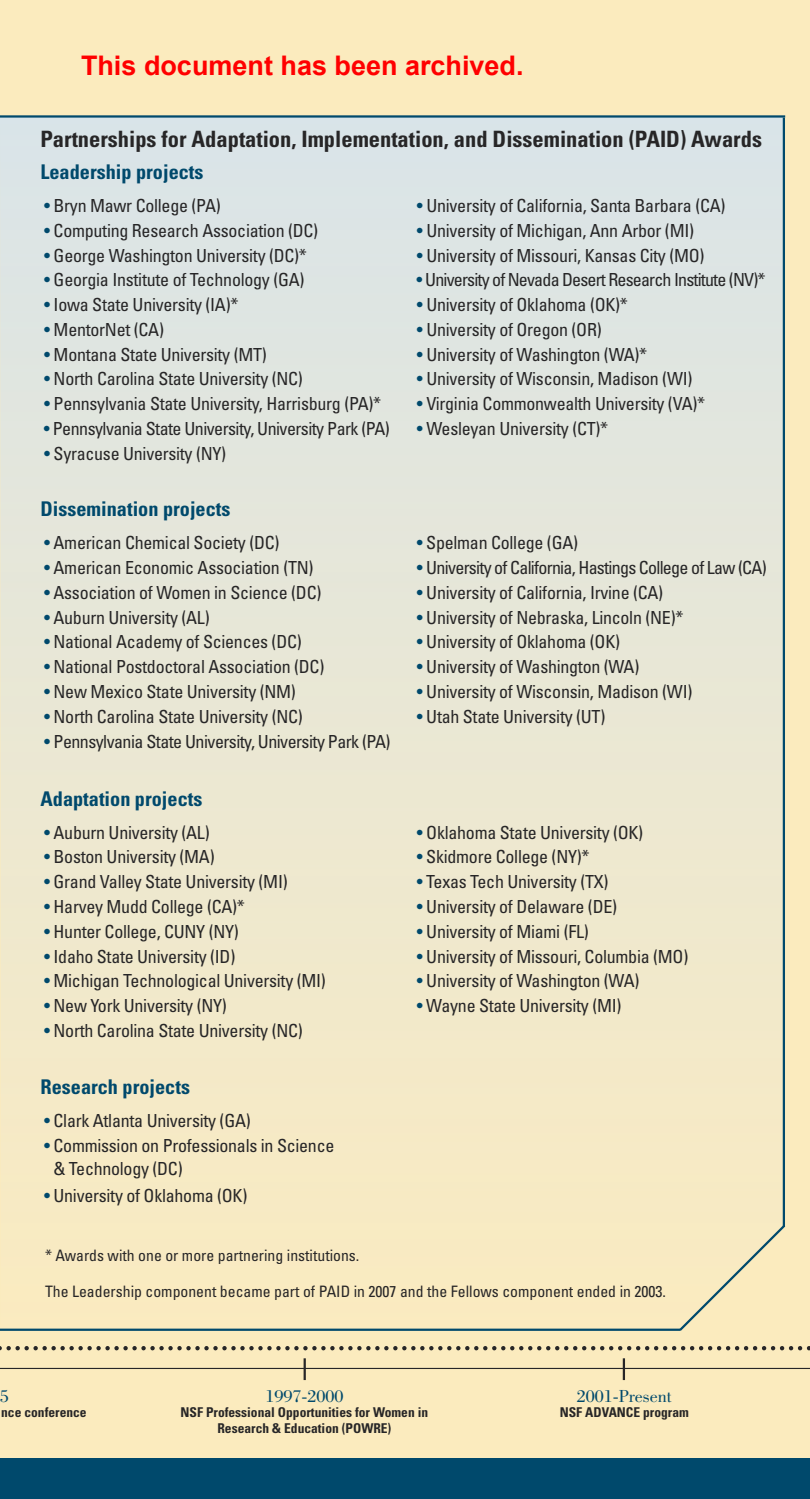
<style>
.page{position:relative;width:810px;height:1499px;background:#fff}
.page>*{position:absolute;margin:0;border:0;box-sizing:border-box;transform-origin:0 0}
.t1{font:700 27px "Arial";color:#f00}
.t2{font:700 condensed 22.5px "Univers";color:#272627}
.t3{font:700 condensed 20.25px "Univers";color:#00496c}
.t4{font:condensed 18px/22.5px "Univers";letter-spacing:-.015em;color:#272627}
.t5{font:condensed 18px "Univers";letter-spacing:-.04em;color:#272627}
.t6{font:condensed 18px "Univers";letter-spacing:-.045em;color:#272627}
.t7{font:18px "Bodoni";color:#00496c}
.t8{font:condensed 15.75px "Univers";color:#272627}
.t9{font:700 condensed 13.5px "Univers";color:#272627}
.s1{color:#00496c}
</style>
<div class="page">
<div style="left:0;top:0;width:810px;height:1498px;background:#fbebbe"></div>
<img style="left:0;top:118px;width:783px;height:1213px">
<svg style="left:0;top:1346px;width:810px;height:4px"></svg>
<hr style="left:0;top:1367px;width:810px;height:2px;background:#272627">
<hr style="left:304px;top:1358px;width:2px;height:22px;background:#272627">
<hr style="left:623px;top:1358px;width:2px;height:22px;background:#272627">
<div style="left:0;top:1458px;width:810px;height:40px;background:#00496c"></div>
<hr style="left:0;top:115px;width:785px;height:3px;background:#00496c">
<hr style="left:783px;top:118px;width:2px;height:1108px;background:#00496c">
<hr style="left:0;top:1328px;width:680px;height:2px;background:#00496c">
<svg style="left:677px;top:1222px;width:109px;height:109px"></svg>
<h1 class="t1" style="left:81px;top:47px;width:444px">This document has been archived.</h1>
<h5 class="t2" style="left:40px;top:131px;width:723px">Partnerships for Adaptation, Implementation, and Dissemination (PAID) Awards</h5>
<h5 class="t3" style="left:41px;top:164px;width:164px">Leadership projects</h5>
<p class="t4" style="left:44px;top:196px;width:178px"><span class="s1">•</span> Bryn Mawr College (PA)</p>
<p class="t4" style="left:417px;top:196px;width:310px"><span class="s1">•</span> University of California, Santa Barbara (CA)</p>
<p class="t4" style="left:44px;top:221px;width:276px"><span class="s1">•</span> Computing Research Association (DC)</p>
<p class="t4" style="left:417px;top:221px;width:279px"><span class="s1">•</span> University of Michigan, Ann Arbor (MI)</p>
<p class="t4" style="left:44px;top:245px;width:264px"><span class="s1">•</span> George Washington University (DC)*</p>
<p class="t4" style="left:417px;top:245px;width:289px"><span class="s1">•</span> University of Missouri, Kansas City (MO)</p>
<p class="t4" style="left:44px;top:270px;width:262px"><span class="s1">•</span> Georgia Institute of Technology (GA)</p>
<p class="t6" style="left:417px;top:273px;width:350px"><span class="s1">•</span> University of Nevada Desert Research Institute (NV)*</p>
<p class="t4" style="left:44px;top:295px;width:196px"><span class="s1">•</span> Iowa State University (IA)*</p>
<p class="t4" style="left:417px;top:295px;width:212px"><span class="s1">•</span> University of Oklahoma (OK)*</p>
<p class="t4" style="left:44px;top:320px;width:121px"><span class="s1">•</span> MentorNet (CA)</p>
<p class="t4" style="left:417px;top:320px;width:186px"><span class="s1">•</span> University of Oregon (OR)</p>
<p class="t4" style="left:44px;top:344px;width:224px"><span class="s1">•</span> Montana State University (MT)</p>
<p class="t4" style="left:417px;top:344px;width:232px"><span class="s1">•</span> University of Washington (WA)*</p>
<p class="t4" style="left:44px;top:369px;width:260px"><span class="s1">•</span> North Carolina State University (NC)</p>
<p class="t4" style="left:417px;top:369px;width:277px"><span class="s1">•</span> University of Wisconsin, Madison (WI)</p>
<p class="t4" style="left:44px;top:394px;width:339px"><span class="s1">•</span> Pennsylvania State University, Harrisburg (PA)*</p>
<p class="t4" style="left:417px;top:394px;width:290px"><span class="s1">•</span> Virginia Commonwealth University (VA)*</p>
<p class="t4" style="left:44px;top:419px;width:347px"><span class="s1">•</span> Pennsylvania State University, University Park (PA)</p>
<p class="t4" style="left:417px;top:419px;width:193px"><span class="s1">•</span> Wesleyan University (CT)*</p>
<p class="t4" style="left:44px;top:443px;width:184px"><span class="s1">•</span> Syracuse University (NY)</p>
<h5 class="t3" style="left:41px;top:502px;width:191px">Dissemination projects</h5>
<p class="t4" style="left:44px;top:533px;width:237px"><span class="s1">•</span> American Chemical Society (DC)</p>
<p class="t4" style="left:417px;top:533px;width:163px"><span class="s1">•</span> Spelman College (GA)</p>
<p class="t4" style="left:44px;top:558px;width:271px"><span class="s1">•</span> American Economic Association (TN)</p>
<p class="t5" style="left:417px;top:561px;width:351px"><span class="s1">•</span> University of California, Hastings College of Law (CA)</p>
<p class="t4" style="left:44px;top:583px;width:279px"><span class="s1">•</span> Association of Women in Science (DC)</p>
<p class="t4" style="left:417px;top:583px;width:248px"><span class="s1">•</span> University of California, Irvine (CA)</p>
<p class="t4" style="left:44px;top:607px;width:167px"><span class="s1">•</span> Auburn University (AL)</p>
<p class="t4" style="left:417px;top:607px;width:268px"><span class="s1">•</span> University of Nebraska, Lincoln (NE)*</p>
<p class="t4" style="left:44px;top:632px;width:259px"><span class="s1">•</span> National Academy of Sciences (DC)</p>
<p class="t4" style="left:417px;top:632px;width:205px"><span class="s1">•</span> University of Oklahoma (OK)</p>
<p class="t4" style="left:44px;top:657px;width:282px"><span class="s1">•</span> National Postdoctoral Association (DC)</p>
<p class="t4" style="left:417px;top:657px;width:224px"><span class="s1">•</span> University of Washington (WA)</p>
<p class="t4" style="left:44px;top:682px;width:253px"><span class="s1">•</span> New Mexico State University (NM)</p>
<p class="t4" style="left:417px;top:682px;width:277px"><span class="s1">•</span> University of Wisconsin, Madison (WI)</p>
<p class="t4" style="left:44px;top:706px;width:260px"><span class="s1">•</span> North Carolina State University (NC)</p>
<p class="t4" style="left:417px;top:706px;width:190px"><span class="s1">•</span> Utah State University (UT)</p>
<p class="t4" style="left:44px;top:731px;width:348px"><span class="s1">•</span> Pennsylvania State University, University Park (PA)</p>
<h5 class="t3" style="left:41px;top:791px;width:163px">Adaptation projects</h5>
<p class="t4" style="left:44px;top:822px;width:167px"><span class="s1">•</span> Auburn University (AL)</p>
<p class="t4" style="left:417px;top:822px;width:228px"><span class="s1">•</span> Oklahoma State University (OK)</p>
<p class="t4" style="left:44px;top:847px;width:172px"><span class="s1">•</span> Boston University (MA)</p>
<p class="t4" style="left:417px;top:847px;width:174px"><span class="s1">•</span> Skidmore College (NY)*</p>
<p class="t4" style="left:44px;top:872px;width:245px"><span class="s1">•</span> Grand Valley State University (MI)</p>
<p class="t4" style="left:417px;top:872px;width:193px"><span class="s1">•</span> Texas Tech University (TX)</p>
<p class="t4" style="left:44px;top:897px;width:202px"><span class="s1">•</span> Harvey Mudd College (CA)*</p>
<p class="t4" style="left:417px;top:897px;width:202px"><span class="s1">•</span> University of Delaware (DE)</p>
<p class="t4" style="left:44px;top:921px;width:196px"><span class="s1">•</span> Hunter College, CUNY (NY)</p>
<p class="t4" style="left:417px;top:921px;width:174px"><span class="s1">•</span> University of Miami (FL)</p>
<p class="t4" style="left:44px;top:946px;width:193px"><span class="s1">•</span> Idaho State University (ID)</p>
<p class="t4" style="left:417px;top:946px;width:273px"><span class="s1">•</span> University of Missouri, Columbia (MO)</p>
<p class="t4" style="left:44px;top:971px;width:283px"><span class="s1">•</span> Michigan Technological University (MI)</p>
<p class="t4" style="left:417px;top:971px;width:224px"><span class="s1">•</span> University of Washington (WA)</p>
<p class="t4" style="left:44px;top:996px;width:184px"><span class="s1">•</span> New York University (NY)</p>
<p class="t4" style="left:417px;top:996px;width:206px"><span class="s1">•</span> Wayne State University (MI)</p>
<p class="t4" style="left:44px;top:1020px;width:260px"><span class="s1">•</span> North Carolina State University (NC)</p>
<h5 class="t3" style="left:41px;top:1079px;width:151px">Research projects</h5>
<p class="t4" style="left:44px;top:1111px;width:208px"><span class="s1">•</span> Clark Atlanta University (GA)</p>
<p class="t4" style="left:54px;top:1135px;width:282px;text-indent:-9px"><span class="s1">•</span> Commission on Professionals in Science &amp; Technology (DC)</p>
<p class="t4" style="left:44px;top:1185px;width:205px"><span class="s1">•</span> University of Oklahoma (OK)</p>
<p class="t8" style="left:45px;top:1249px;width:316px">* Awards with one or more partnering institutions.</p>
<p class="t8" style="left:45px;top:1285px;width:623px">The Leadership component became part of PAID in 2007 and the Fellows component ended in 2003.</p>
<p class="t7" style="left:0;top:1389px;width:11px">5</p>
<p class="t7" style="left:265px;top:1389px;width:79px">1997-2000</p>
<p class="t7" style="left:577px;top:1389px;width:96px">2001-Present</p>
<p class="t9" style="left:1px;top:1407px;width:87px">nce conference</p>
<p class="t9" style="left:181px;top:1407px;width:249px">NSF Professional Opportunities for Women in</p>
<p class="t9" style="left:560px;top:1407px;width:131px">NSF ADVANCE program</p>
<p class="t9" style="left:217px;top:1423px;width:175px">Research &amp; Education (POWRE)</p>
</div>
